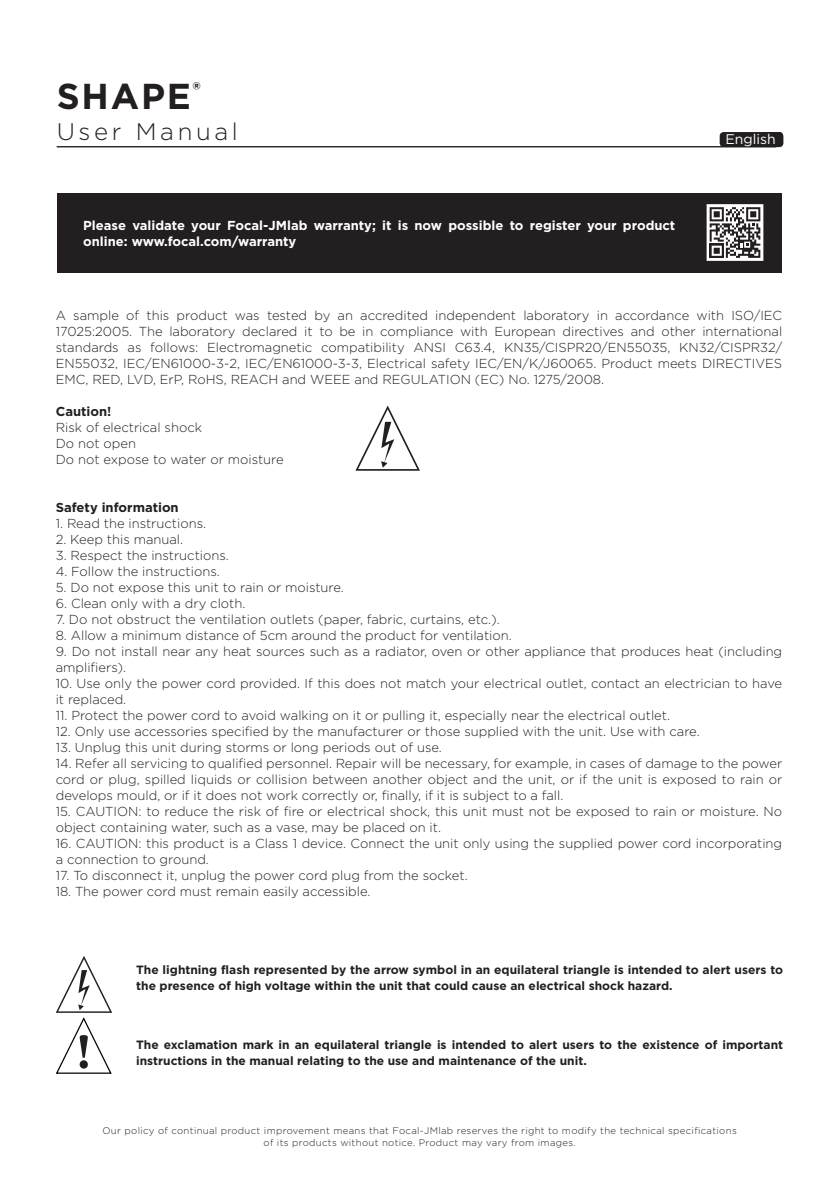
<style>
.page{position:relative;width:840px;height:1191px;background:#fff}
.page>*{position:absolute;margin:0;border:0;box-sizing:border-box;transform-origin:0 0}
.t1{font:700 36px "Gotham";letter-spacing:.05em;color:#231f20}
.Sous-titre{font:300 24px "Gotham";letter-spacing:.15em;color:#231f20}
.t2{font:14px "Gotham";color:#fff}
.Texte{font:300 13px/16px "Gotham";color:#231f20}
.Texte-2{font:700 13px/16px "Gotham";color:#fff}
.Titre{font:700 13px "Gotham";color:#231f20}
.Texte-3{font:700 12px/16px "Gotham";color:#231f20}
.t3{font:12px "Gotham";color:#fff}
.t4{font:300 9.6px/11.6px "Gotham";letter-spacing:.035em;color:#231f20;text-align:center}
</style>
<div class="page">
<hr style="left:57px;top:146px;width:718px;height:1px;background:#231f20">
<div style="left:58px;top:193px;width:723px;height:79px;background:#231f20"></div>
<svg style="left:709px;top:207px;width:50px;height:51px"></svg>
<div style="left:706px;top:204px;width:57px;height:57px;border:2px solid #fff"></div>
<div style="left:719px;top:132px;width:63px;height:15px;background:#231f20;border-radius:4px"></div>
<svg style="left:355px;top:405px;width:65px;height:66px"></svg>
<svg style="left:56px;top:956px;width:56px;height:117px"></svg>
<h1 class="t1" style="left:57px;top:73px;width:145px">SHAPE<sup>®</sup></h1>
<p class="Sous-titre" style="left:57px;top:116px;width:182px">User Manual</p>
<p class="Texte-2" style="left:83px;top:217px;width:593px">Please validate your Focal-JMlab warranty; it is now possible to register your product online: www.focal.com/warranty</p>
<p class="t2" style="left:725px;top:131px;width:52px">English</p>
<p class="t3" style="left:766px;top:131px;width:10px">11</p>
<p class="Texte" style="left:56px;top:307px;width:727px;text-align:justify">A sample of this product was tested by an accredited independent laboratory in accordance with ISO/IEC 17025:2005. The laboratory declared it to be in compliance with European directives and other international standards as follows: Electromagnetic compatibility ANSI C63.4, KN35/CISPR20/EN55035, KN32/CISPR32/ EN55032, IEC/EN61000-3-2, IEC/EN61000-3-3, Electrical safety IEC/EN/K/J60065. Product meets DIRECTIVES EMC, RED, LVD, ErP, RoHS, REACH and WEEE and REGULATION (EC) No. 1275/2008.</p>
<p class="Titre" style="left:56px;top:403px;width:57px">Caution!</p>
<p class="Texte" style="left:56px;top:419px;width:148px">Risk of electrical shock</p>
<p class="Texte" style="left:56px;top:435px;width:82px">Do not open</p>
<p class="Texte" style="left:56px;top:451px;width:229px">Do not expose to water or moisture</p>
<p class="Titre" style="left:56px;top:499px;width:124px">Safety information</p>
<p class="Texte" style="left:56px;top:515px;width:152px">1. Read the instructions.</p>
<p class="Texte" style="left:56px;top:531px;width:129px">2. Keep this manual.</p>
<p class="Texte" style="left:56px;top:547px;width:175px">3. Respect the instructions.</p>
<p class="Texte" style="left:56px;top:563px;width:165px">4. Follow the instructions.</p>
<p class="Texte" style="left:56px;top:579px;width:289px">5. Do not expose this unit to rain or moisture.</p>
<p class="Texte" style="left:56px;top:595px;width:191px">6. Clean only with a dry cloth.</p>
<p class="Texte" style="left:56px;top:611px;width:445px">7. Do not obstruct the ventilation outlets (paper, fabric, curtains, etc.).</p>
<p class="Texte" style="left:56px;top:627px;width:457px">8. Allow a minimum distance of 5cm around the product for ventilation.</p>
<p class="Texte" style="left:56px;top:643px;width:727px">9. Do not install near any heat sources such as a radiator, oven or other appliance that produces heat (including amplifiers).</p>
<p class="Texte" style="left:56px;top:675px;width:727px">10. Use only the power cord provided. If this does not match your electrical outlet, contact an electrician to have it replaced.</p>
<p class="Texte" style="left:56px;top:707px;width:615px">11. Protect the power cord to avoid walking on it or pulling it, especially near the electrical outlet.</p>
<p class="Texte" style="left:56px;top:723px;width:645px">12. Only use accessories specified by the manufacturer or those supplied with the unit. Use with care.</p>
<p class="Texte" style="left:56px;top:739px;width:387px">13. Unplug this unit during storms or long periods out of use.</p>
<p class="Texte" style="left:56px;top:755px;width:727px;text-align:justify">14. Refer all servicing to qualified personnel. Repair will be necessary, for example, in cases of damage to the power cord or plug, spilled liquids or collision between another object and the unit, or if the unit is exposed to rain or develops mould, or if it does not work correctly or, finally, if it is subject to a fall.</p>
<p class="Texte" style="left:56px;top:803px;width:727px">15. CAUTION: to reduce the risk of fire or electrical shock, this unit must not be exposed to rain or moisture. No object containing water, such as a vase, may be placed on it.</p>
<p class="Texte" style="left:56px;top:835px;width:727px">16. CAUTION: this product is a Class 1 device. Connect the unit only using the supplied power cord incorporating a connection to ground.</p>
<p class="Texte" style="left:56px;top:867px;width:413px">17. To disconnect it, unplug the power cord plug from the socket.</p>
<p class="Texte" style="left:56px;top:883px;width:316px">18. The power cord must remain easily accessible.</p>
<p class="Texte-3" style="left:136px;top:961px;width:648px">The lightning flash represented by the arrow symbol in an equilateral triangle is intended to alert users to the presence of high voltage within the unit that could cause an electrical shock hazard.</p>
<p class="Texte-3" style="left:136px;top:1036px;width:648px">The exclamation mark in an equilateral triangle is intended to alert users to the existence of important instructions in the manual relating to the use and maintenance of the unit.</p>
<p class="t4" style="left:102px;top:1124px;width:635px">Our policy of continual product improvement means that Focal-JMlab reserves the right to modify the technical specifications of its products without notice. Product may vary from images.</p>
</div>
